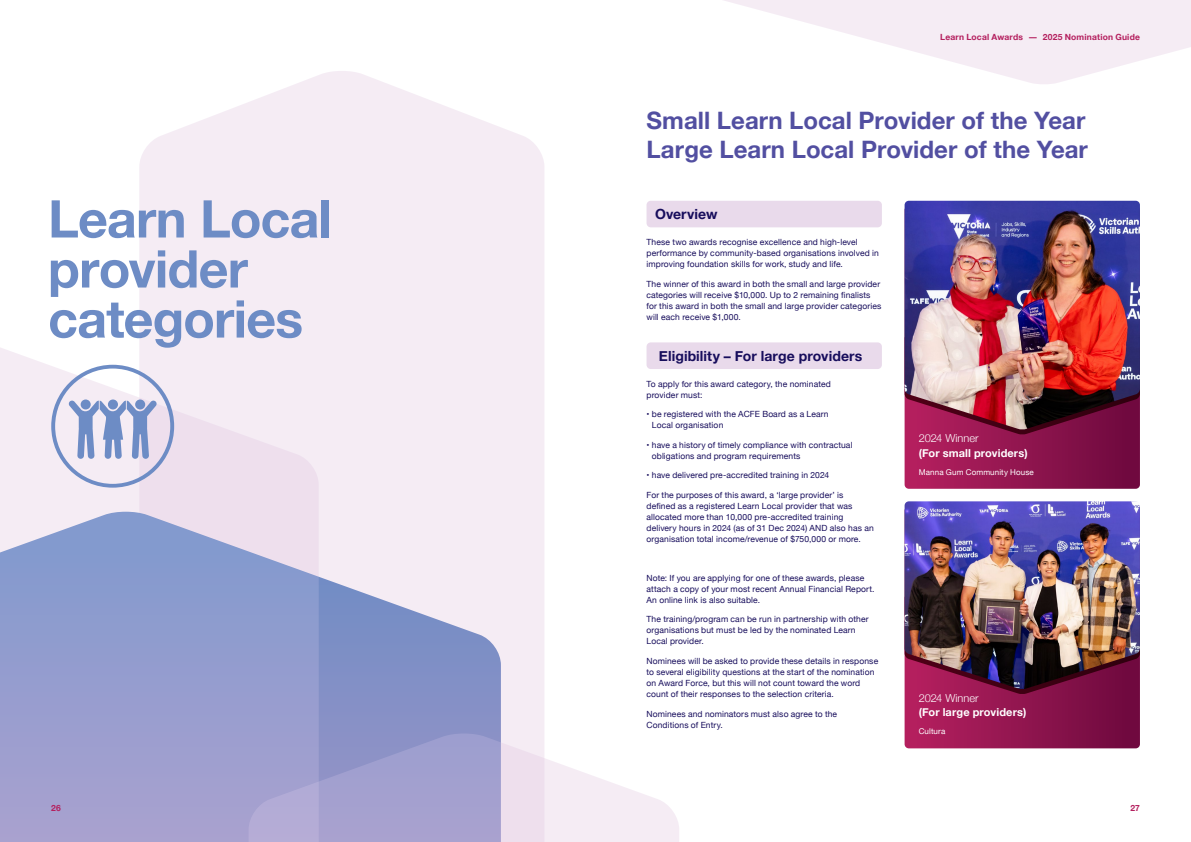
<style>
.page{position:relative;width:1191px;height:842px;background:#fff}
.page>*{position:absolute;margin:0;border:0;box-sizing:border-box;transform-origin:0 0}
.t1{font:700 52px/50px "Helvetica Neue";letter-spacing:-.015em;color:#6d8cc5}
.t2{font:700 24px/28.8px "Helvetica Neue";letter-spacing:.005em;color:#524fa1}
.t3{font:700 14px "Helvetica Neue";letter-spacing:.005em;color:#170d5c}
.t4{font:700 11px "Helvetica Neue";letter-spacing:.01em;color:#fff}
.t5{font:300 11px "Helvetica Neue";color:#fff}
.t6{font:8.5px/11px "Helvetica Neue";letter-spacing:.015em;color:#170d5c}
.t7{font:700 8.5px "Helvetica Neue";letter-spacing:.02em;color:#b41f5e}
.t8{font:8px "Helvetica Neue";letter-spacing:.015em;color:#fff}
</style>
<div class="page">
<svg style="left:724px;top:0;width:467px;height:84px;fill:#f5ecf4"></svg>
<div style="left:646px;top:201px;width:236px;height:26px;background:#e9daeb;border-radius:4px"></div>
<div style="left:646px;top:342px;width:236px;height:27px;background:#e9daeb;border-radius:4px"></div>
<svg style="left:139px;top:71px;width:405px;height:661px;background:#f5edf5"></svg>
<svg style="left:319px;top:512px;width:182px;height:220px;background:#b4b8da"></svg>
<svg style="left:0;top:317px;width:319px;height:525px;background:#b9badc"></svg>
<svg style="left:249px;top:732px;width:430px;height:110px;background:#c5c0df"></svg>
<svg style="left:904px;top:435px;width:236px;height:54px;background:#91164f"></svg>
<svg style="left:904px;top:694px;width:236px;height:54px;background:#91154f"></svg>
<svg style="left:904px;top:430px;width:236px;height:5px"></svg>
<svg style="left:904px;top:689px;width:236px;height:5px"></svg>
<img style="left:904px;top:201px;width:236px;height:229px">
<img style="left:904px;top:501px;width:236px;height:188px">
<svg style="left:51px;top:365px;width:123px;height:123px;background:#cfd1e7"></svg>
<p class="t7" style="left:940px;top:30px;width:201px">Learn Local Awards - 2025 Nomination Guide</p>
<h1 class="t1" style="left:48px;top:195px;width:285px">Learn Local provider categories</h1>
<h2 class="t2" style="left:646px;top:107px;width:443px">Small Learn Local Provider of the Year<br>Large Learn Local Provider of the Year</h2>
<h3 class="t3" style="left:655px;top:203px;width:64px">Overview</h3>
<p class="t6" style="left:646px;top:237px;width:234px">These two awards recognise excellence and high-level performance by community-based organisations involved in improving foundation skills for work, study and life.</p>
<p class="t6" style="left:646px;top:279px;width:236px">The winner of this award in both the small and large provider categories will receive $10,000. Up to 2 remaining finalists for this award in both the small and large provider categories will each receive $1,000.</p>
<h3 class="t3" style="left:659px;top:345px;width:205px">Eligibility – For large providers</h3>
<p class="t6" style="left:646px;top:379px;width:186px">To apply for this award category, the nominated provider must:</p>
<p class="t6" style="left:652px;top:409px;width:178px;text-indent:-5px">• be registered with the ACFE Board as a Learn<br>Local organisation</p>
<p class="t6" style="left:652px;top:440px;width:202px;text-indent:-5px">• have a history of timely compliance with contractual obligations and program requirements</p>
<p class="t6" style="left:646px;top:470px;width:184px">• have delivered pre-accredited training in 2024</p>
<p class="t6" style="left:646px;top:490px;width:229px">For the purposes of this award, a ‘large provider’ is defined as a registered Learn Local provider that was allocated more than 10,000 pre-accredited training delivery hours in 2024 (as of 31 Dec 2024) AND also has an organisation total income/revenue of $750,000 or more.</p>
<p class="t6" style="left:646px;top:573px;width:229px">Note: If you are applying for one of these awards, please attach a copy of your most recent Annual Financial Report.<br>An online link is also suitable.</p>
<p class="t6" style="left:646px;top:614px;width:223px">The training/program can be run in partnership with other organisations but must be led by the nominated Learn<br>Local provider.</p>
<p class="t6" style="left:646px;top:656px;width:233px">Nominees will be asked to provide these details in response to several eligibility questions at the start of the nomination on Award Force, but this will not count toward the word count of their responses to the selection criteria.</p>
<p class="t6" style="left:646px;top:708px;width:192px">Nominees and nominators must also agree to the<br>Conditions of Entry.</p>
<p class="t5" style="left:918px;top:429px;width:61px">2024 Winner</p>
<p class="t4" style="left:918px;top:444px;width:110px">(For small providers)</p>
<p class="t8" style="left:918px;top:466px;width:117px">Manna Gum Community House</p>
<p class="t5" style="left:918px;top:689px;width:61px">2024 Winner</p>
<p class="t4" style="left:918px;top:703px;width:109px">(For large providers)</p>
<p class="t8" style="left:918px;top:726px;width:28px">Cultura</p>
<p class="t7" style="left:51px;top:801px;width:11px">26</p>
<p class="t7" style="left:1130px;top:801px;width:11px">27</p>
</div>
